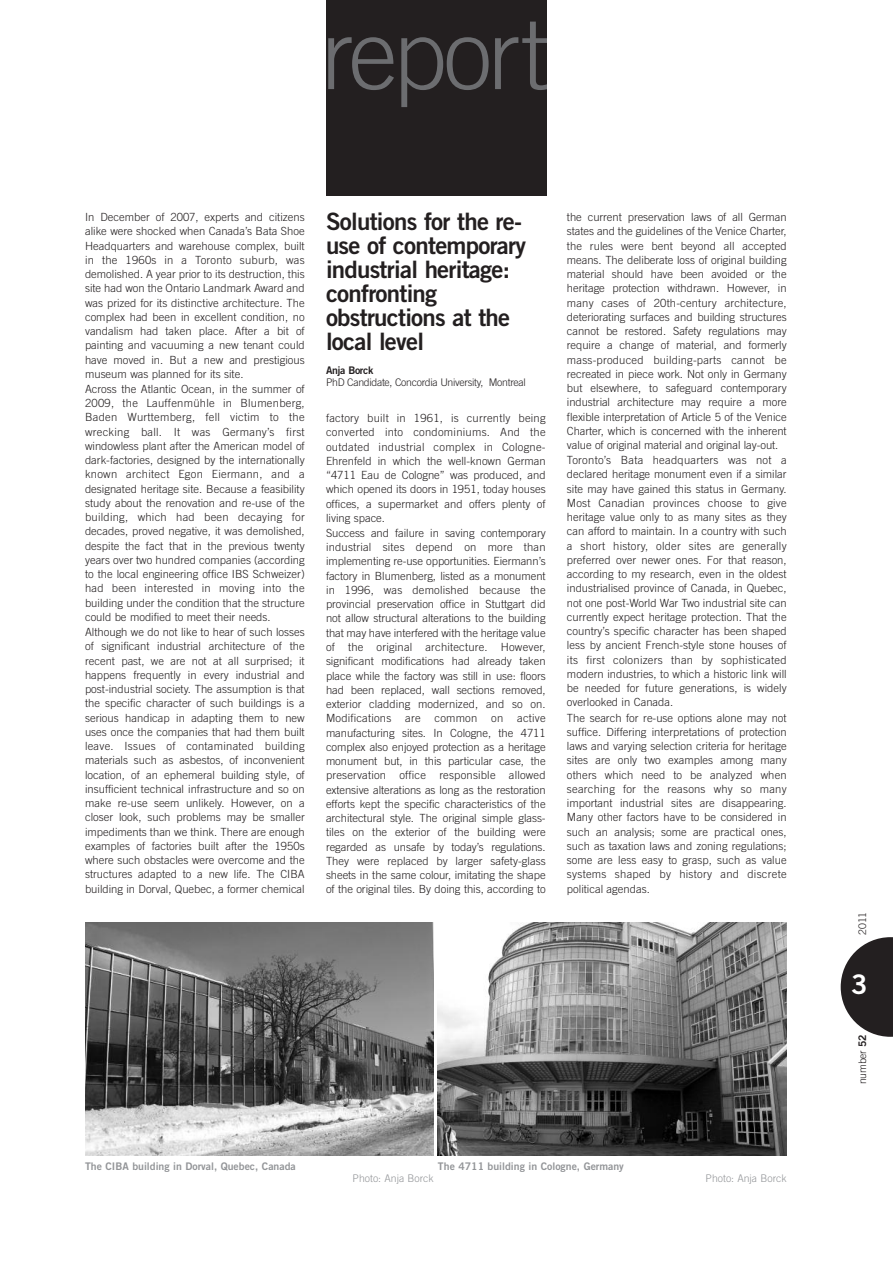
<style>
.page{position:relative;width:893px;height:1263px;background:#fff}
.page>*{position:absolute;margin:0;border:0;box-sizing:border-box;transform-origin:0 0}
.t1{font:300 97.8px "Trade Gothic";letter-spacing:-.045em;color:#6c6d70}
.t2{font:27px "Trade Gothic Bold Two";color:#fff}
.t3{font:24px/24px "Trade Gothic Bold Two";letter-spacing:-.03em;color:#231f20}
.t4{font:300 11.25px/14.2px "Trade Gothic";color:#231f20}
.t5{font:10.5px "Trade Gothic Bold Two";color:#939598}
.t6{font:300 10.5px "Trade Gothic";letter-spacing:-.03em;color:#231f20}
.t7{font:300 10.5px "Trade Gothic";color:#939598}
.t8{font:10.5px "Trade Gothic Bold Two";letter-spacing:-.03em;color:#231f20}
.s1{font-family:"Trade Gothic Bold Two";font-weight:400}
</style>
<div class="page">
<svg style="left:841px;top:937px;width:52px;height:100px"></svg>
<div style="left:326px;top:0;width:221px;height:196px;background:#231f20"></div>
<img style="left:85px;top:922px;width:349px;height:233px">
<img style="left:438px;top:922px;width:349px;height:233px">
<h1 class="t1" style="left:321px;top:18px;width:229px">report</h1>
<p class="t4" style="left:85px;top:211px;width:221px">In December of 2007, experts and citizens alike were shocked when Canada’s Bata Shoe Headquarters and warehouse complex, built in the 1960s in a Toronto suburb, was demolished. A year prior to its destruction, this site had won the Ontario Landmark Award and was prized for its distinctive architecture. The complex had been in excellent condition, no vandalism had taken place. After a bit of painting and vacuuming a new tenant could have moved in. But a new and prestigious museum was planned for its site.<br>Across the Atlantic Ocean, in the summer of 2009, the Lauffenmühle in Blumenberg, Baden Wurttemberg, fell victim to the wrecking ball. It was Germany’s first windowless plant after the American model of dark-factories, designed by the internationally known architect Egon Eiermann, and a designated heritage site. Because a feasibility study about the renovation and re-use of the building, which had been decaying for decades, proved negative, it was demolished, despite the fact that in the previous twenty years over two hundred companies (according to the local engineering office IBS Schweizer) had been interested in moving into the building under the condition that the structure could be modified to meet their needs.<br>Although we do not like to hear of such losses of significant industrial architecture of the recent past, we are not at all surprised; it happens frequently in every industrial and post-industrial society. The assumption is that the specific character of such buildings is a serious handicap in adapting them to new uses once the companies that had them built leave. Issues of contaminated building materials such as asbestos, of inconvenient location, of an ephemeral building style, of insufficient technical infrastructure and so on make re-use seem unlikely. However, on a closer look, such problems may be smaller impediments than we think. There are enough examples of factories built after the 1950s where such obstacles were overcome and the structures adapted to a new life. The CIBA building in Dorval, Quebec, a former chemical</p>
<h3 class="t3" style="left:326px;top:212px;width:202px">Solutions for the re&shy;use of contemporary industrial heritage: confronting obstructions at the local level</h3>
<p class="t8" style="left:326px;top:366px;width:49px">Anja Borck</p>
<p class="t6" style="left:326px;top:378px;width:201px">PhD Candidate, Concordia University, Montreal</p>
<p class="t4" style="left:326px;top:412px;width:221px">factory built in 1961, is currently being converted into condominiums. And the outdated industrial complex in Cologne-Ehrenfeld in which the well-known German “4711 Eau de Cologne” was produced, and which opened its doors in 1951, today houses offices, a supermarket and offers plenty of living space.<br>Success and failure in saving contemporary industrial sites depend on more than implementing re-use opportunities. Eiermann’s factory in Blumenberg, listed as a monument in 1996, was demolished because the provincial preservation office in Stuttgart did not allow structural alterations to the building that may have interfered with the heritage value of the original architecture. However, significant modifications had already taken place while the factory was still in use: floors had been replaced, wall sections removed, exterior cladding modernized, and so on.<br>Modifications are common on active manufacturing sites. In Cologne, the 4711 complex also enjoyed protection as a heritage monument but, in this particular case, the preservation office responsible allowed extensive alterations as long as the restoration efforts kept the specific characteristics of the architectural style. The original simple glass&shy;tiles on the exterior of the building were regarded as unsafe by today’s regulations.<br>They were replaced by larger safety-glass sheets in the same colour, imitating the shape of the original tiles. By doing this, according to</p>
<p class="t4" style="left:567px;top:211px;width:221px">the current preservation laws of all German states and the guidelines of the Venice Charter, the rules were bent beyond all accepted means. The deliberate loss of original building material should have been avoided or the heritage protection withdrawn. However, in many cases of 20th-century architecture, deteriorating surfaces and building structures cannot be restored. Safety regulations may require a change of material, and formerly mass-produced building-parts cannot be recreated in piece work. Not only in Germany but elsewhere, to safeguard contemporary industrial architecture may require a more flexible interpretation of Article 5 of the Venice Charter, which is concerned with the inherent value of original material and original lay-out.<br>Toronto’s Bata headquarters was not a declared heritage monument even if a similar site may have gained this status in Germany.<br>Most Canadian provinces choose to give heritage value only to as many sites as they can afford to maintain. In a country with such a short history, older sites are generally preferred over newer ones. For that reason, according to my research, even in the oldest industrialised province of Canada, in Quebec, not one post-World War Two industrial site can currently expect heritage protection. That the country’s specific character has been shaped less by ancient French-style stone houses of its first colonizers than by sophisticated modern industries, to which a historic link will be needed for future generations, is widely overlooked in Canada.<br>The search for re-use options alone may not suffice. Differing interpretations of protection laws and varying selection criteria for heritage sites are only two examples among many others which need to be analyzed when searching for the reasons why so many important industrial sites are disappearing.<br>Many other factors have to be considered in such an analysis; some are practical ones, such as taxation laws and zoning regulations; some are less easy to grasp, such as value systems shaped by history and discrete political agendas.</p>
<p class="t5" style="left:85px;top:1162px;width:212px">The CIBA building in Dorval, Quebec, Canada</p>
<p class="t5" style="left:438px;top:1162px;width:187px">The 4711 building in Cologne, Germany</p>
<p class="t7" style="left:353px;top:1174px;width:83px">Photo: Anja Borck</p>
<p class="t7" style="left:706px;top:1174px;width:83px">Photo: Anja Borck</p>
<p class="t6" style="left:859px;top:935px;width:24px;rotate:-90deg">2011</p>
<h2 class="t2" style="left:851px;top:974px;width:18px">3</h2>
<p class="t6" style="left:858px;top:1084px;width:51px;rotate:-90deg">number <span class="s1">52</span></p>
</div>
